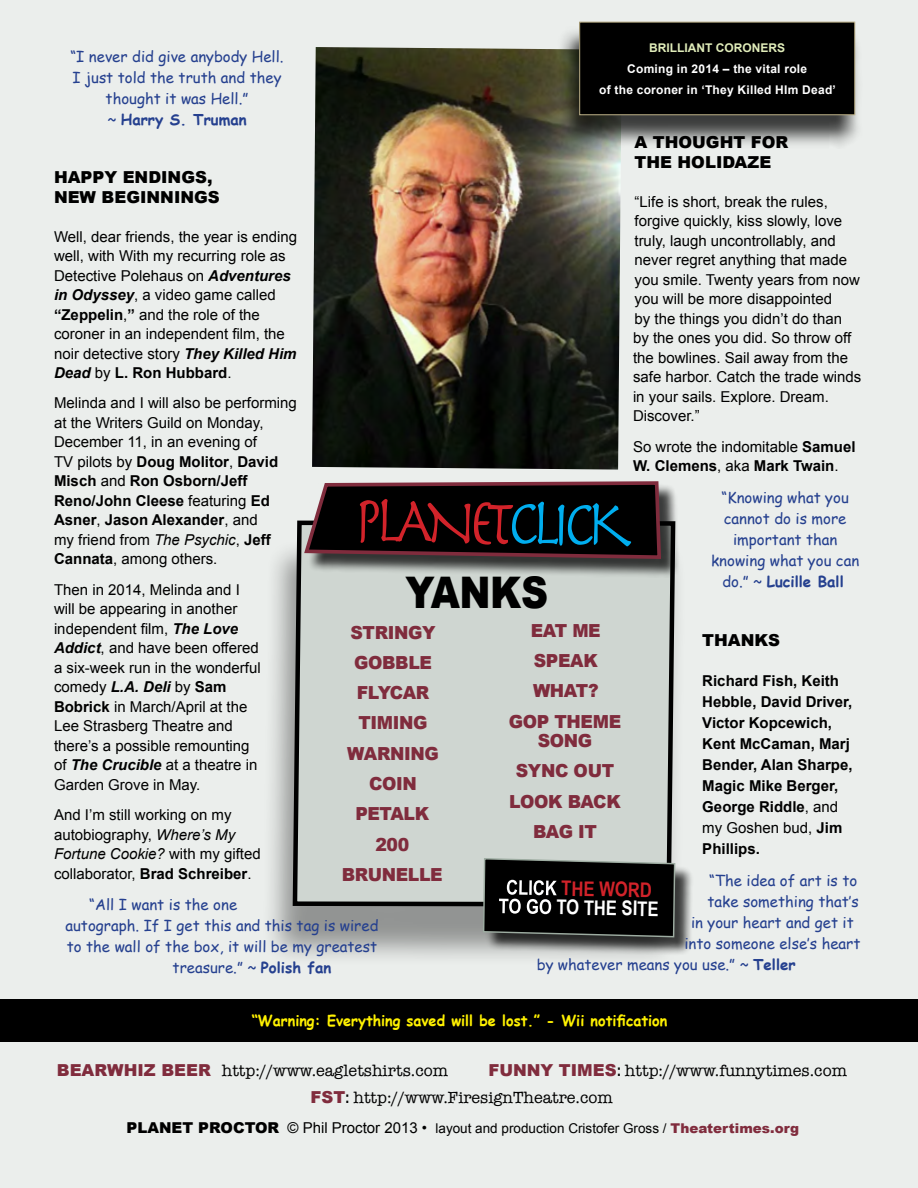
<style>
.page{position:relative;width:918px;height:1188px;background:#ebeeec}
.page>*{position:absolute;margin:0;border:0;box-sizing:border-box;transform-origin:0 0}
.t1{font:67.65px "Herculanum";color:#d2232a;scale:.83 1}
.t2{font:900 43.5px "Arial";letter-spacing:-.01em;color:#000;scale:.86 1}
.t3{font:700 20.25px/18.9px "Arial Narrow";color:#fff;text-align:center}
.t4{font:900 18px/30.3px "Arial";letter-spacing:-.02em;color:#802c3d;text-align:center;scale:.96 1}
.t5{font:16.5px "American Typewriter";color:#000}
.t6{font:900 16.5px/19.5px "Arial";color:#000}
.t7{font:15px/19.5px "Arial";color:#000}
.t8{font:15px/21px "Comic Sans MS";color:#25408f;text-align:center}
.t9{font:700 15px/21px "Arial";color:#000}
.t10{font:700 15px "Comic Sans MS";color:#fff200;scale:.96 1}
.t11{font:13.5px "Arial";color:#000}
.t12{font:700 12px/21px "Arial";letter-spacing:.02em;color:#fff;text-align:center}
.t13{font:700 12px "Arial";color:#e0ecb9}
.s1{font-weight:700}
.s2{font-weight:700;font-style:italic}
.s3{font-style:italic}
.s4{color:#00aeef}
.s5{font-weight:400}
.s6{color:#d2232a}
.s7{font-family:"Arial";font-weight:900;color:#802c3d}
.s8{font-family:"Arial Narrow";font-weight:700}
.s9{font-weight:900;font-size:15px}
.s10{font-size:15px}
.s11{font-weight:900;color:#802c3d}
</style>
<div class="page">
<div style="left:0;top:999px;width:918px;height:43px;background:#000"></div>
<div style="left:261px;top:538px;width:426px;height:430px;background:#000;opacity:.38"></div>
<div style="left:290px;top:520px;width:388px;height:389px;background:#cfd6d1"></div>
<div style="left:306px;top:484px;width:374px;height:94px;background:#000;opacity:.75"></div>
<svg style="left:302px;top:481px;width:365px;height:86px;background:#21191a"></svg>
<div style="left:485px;top:861px;width:209px;height:95px;background:#000;opacity:.75"></div>
<svg style="left:482px;top:857px;width:194px;height:81px;background:#131414"></svg>
<img style="left:312px;top:47px;width:309px;height:423px">
<div style="left:557px;top:26px;width:306px;height:123px;background:#000;opacity:.75"></div>
<div style="left:580px;top:22px;width:275px;height:93px;background:#000"></div>
<div style="left:579px;top:22px;width:276px;height:93px;border:1px solid #b6aa83"></div>
<p class="t8" style="left:70px;top:45px;width:215px">“I never did give anybody Hell.<br>I just told the truth and they thought it was Hell.”<br>~ <span class="s1">Harry S. Truman</span></p>
<p class="t13" style="left:649px;top:40px;width:137px">BRILLIANT CORONERS</p>
<p class="t12" style="left:599px;top:58px;width:238px">Coming in 2014 – the vital role<br>of the coroner in ‘They Killed HIm Dead’</p>
<p class="t6" style="left:634px;top:133px;width:155px">A THOUGHT FOR<br>THE HOLIDAZE</p>
<p class="t7" style="left:633px;top:192px;width:230px">“Life is short, break the rules, forgive quickly, kiss slowly, love truly, laugh uncontrollably, and never regret anything that made you smile. Twenty years from now you will be more disappointed<br>by the things you didn’t do than<br>by the ones you did. So throw off the bowlines. Sail away from the safe harbor. Catch the trade winds in your sails. Explore. Dream.<br>Discover.”</p>
<p class="t7" style="left:633px;top:437px;width:224px">So wrote the indomitable <span class="s1">Samuel<br>W. Clemens</span>, aka <span class="s1">Mark Twain</span>.</p>
<p class="t8" style="left:711px;top:487px;width:149px">“Knowing what you cannot do is more important than knowing what you can do.” ~ <span class="s1">Lucille Ball</span></p>
<p class="t6" style="left:54px;top:168px;width:167px">HAPPY ENDINGS,<br>NEW BEGINNINGS</p>
<p class="t7" style="left:54px;top:227px;width:245px">Well, dear friends, the year is ending well, with With my recurring role as<br>Detective Polehaus on <span class="s2">Adventures in Odyssey</span>, a video game called <span class="s1">“Zeppelin</span>,<span class="s1">”</span> and the role of the coroner in an independent film, the noir detective story <span class="s2">They Killed Him<br>Dead</span> by <span class="s1">L. Ron Hubbard</span>.</p>
<p class="t7" style="left:54px;top:394px;width:244px">Melinda and I will also be performing at the Writers Guild on Monday,<br>December 11, in an evening of<br>TV pilots by <span class="s1">Doug Molitor</span>, <span class="s1">David<br>Misch</span> and <span class="s1">Ron Osborn/Jeff<br>Reno/John Cleese</span> featuring <span class="s1">Ed<br>Asner</span>, <span class="s1">Jason Alexander</span>, and<br>my friend from <span class="s3">The Psychic</span>, <span class="s1">Jeff<br>Cannata</span>, among others.</p>
<p class="t7" style="left:54px;top:580px;width:208px">Then in 2014, Melinda and I will be appearing in another independent film, <span class="s2">The Love<br>Addict</span>, and have been offered a six-week run in the wonderful comedy <span class="s2">L.A. Deli</span> by <span class="s1">Sam<br>Bobrick</span> in March/April at the<br>Lee Strasberg Theatre and there’s a possible remounting of <span class="s2">The Crucible</span> at a theatre in<br>Garden Grove in May.</p>
<p class="t7" style="left:54px;top:805px;width:208px">And I’m still working on my autobiography, <span class="s3">Where’s My<br>Fortune Cookie?</span> with my gifted collaborator, <span class="s1">Brad Schreiber</span>.</p>
<p class="t8" style="left:89px;top:894px;width:149px">“All I want is the one</p>
<p class="t8" style="left:65px;top:915px;width:315px">autograph. If I get this and this tag is wired</p>
<p class="t8" style="left:67px;top:936px;width:312px">to the wall of the box, it will be my greatest</p>
<p class="t8" style="left:173px;top:957px;width:160px">treasure.” ~ <span class="s1">Polish fan</span></p>
<h1 class="t1" style="left:355px;top:477px;width:336px;rotate:1deg">PLANET<span class="s4">CLICK</span></h1>
<h2 class="t2" style="left:405px;top:568px;width:167px">YANKS</h2>
<p class="t4" style="left:342px;top:617px;width:107px">STRINGY<br>GOBBLE<br>FLYCAR<br>TIMING<br>WARNING<br>COIN<br>PETALK<br>200<br>BRUNELLE</p>
<p class="t4" style="left:509px;top:615px;width:119px">EAT ME<br>SPEAK<br>WHAT?<br>GOP THEME</p>
<p class="t6" style="left:702px;top:630px;width:79px">THANKS</p>
<p class="t9" style="left:702px;top:671px;width:152px">Richard Fish, Keith<br>Hebble, David Driver,<br>Victor Kopcewich,<br>Kent McCaman, Marj<br>Bender, Alan Sharpe,<br>Magic Mike Berger,<br>George Riddle<span class="s5">, and my Goshen bud,</span> Jim<br>Phillips.</p>
<p class="t8" style="left:709px;top:869px;width:150px">“The idea of art is to</p>
<p class="t8" style="left:708px;top:890px;width:153px">take something that’s</p>
<p class="t8" style="left:691px;top:911px;width:164px">in your heart and get it</p>
<p class="t8" style="left:684px;top:932px;width:178px">into someone else’s heart</p>
<p class="t8" style="left:537px;top:953px;width:260px">by whatever means you use.” ~ <span class="s1">Teller</span></p>
<p class="t4" style="left:509px;top:726px;width:118px">SONG<br>SYNC OUT<br>LOOK BACK<br>BAG IT</p>
<h3 class="t3" style="left:499px;top:877px;width:162px;rotate:1deg">CLICK <span class="s6">THE WORD<br></span>TO GO TO THE SITE</h3>
<p class="t10" style="left:252px;top:1010px;width:434px">“Warning: Everything saved will be lost.” - Wii notification</p>
<p class="t5" style="left:57px;top:1058px;width:393px"><span class="s7">BEARWHIZ BEER</span> http://www.eagletshirts.com</p>
<p class="t5" style="left:488px;top:1058px;width:360px"><span class="s7">FUNNY TIMES</span><span class="s8">:</span> http://www.funnytimes.com</p>
<p class="t5" style="left:310px;top:1085px;width:304px"><span class="s7">FST</span><span class="s8">:</span> http://www.FiresignTheatre.com</p>
<p class="t11" style="left:127px;top:1119px;width:674px"><span class="s9">PLANET PROCTOR</span> <span class="s10">© Phil Proctor 2013 •</span> layout and production Cristofer Gross / <span class="s11">Theatertimes.org</span></p>
</div>
